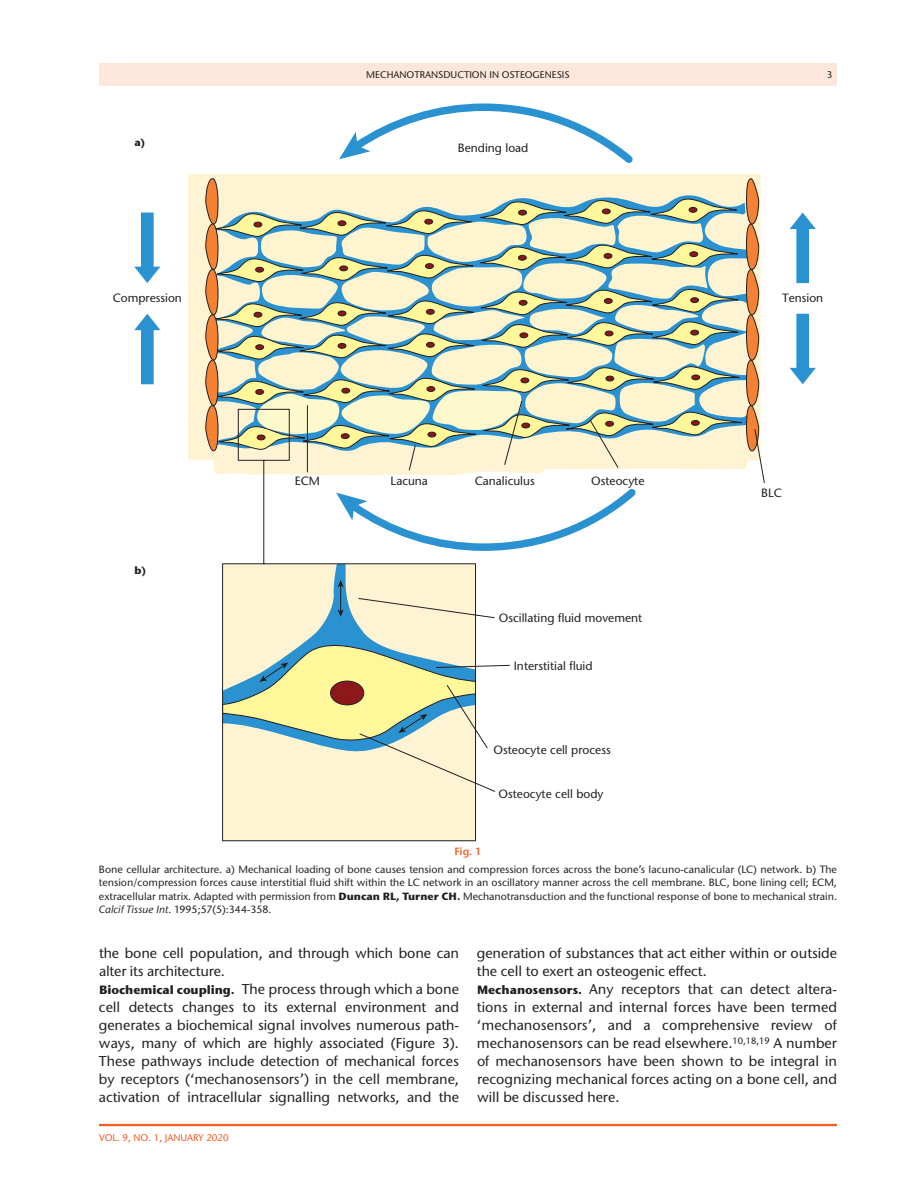
<style>
.page{position:relative;width:918px;height:1188px;background:#fff}
.page>*{position:absolute;margin:0;border:0;box-sizing:border-box;transform-origin:0 0}
.t1{font:500 14.25px/18px "Stone Sans ITC Pro";letter-spacing:-.005em;color:#231f20}
.t2{font:500 12px "Stone Sans Std";color:#231f20}
.t3{font:500 10.5px/13.5px "Stone Sans ITC Pro";color:#231f20;text-align:justify}
.t4{font:600 10.5px "Stone Sans ITC Pro";color:#f25d23}
.t5{font:700 10.5px "Stone Sans Std";color:#231f20}
.t6{font:500 9.75px "Stone Sans ITC Pro";color:#231f20}
.t7{font:500 9.75px "Stone Sans ITC Pro";color:#f25d23}
.s1{font-weight:700}
.s2{font-style:italic}
.s3{font-weight:700;font-size:12px}
</style>
<div class="page">
<div style="left:99px;top:63px;width:738px;height:23px;background:#fde7dc"></div>
<hr style="left:99px;top:1124px;width:738px;height:2px;background:#f25d23">
<svg style="left:188px;top:174px;width:573px;height:301px;background:#fdf4d6"></svg>
<svg style="left:205px;top:178px;width:554px;height:274px;background:#d1d5b8"></svg>
<svg style="left:134px;top:213px;width:26px;height:70px"></svg>
<svg style="left:134px;top:314px;width:26px;height:70px"></svg>
<svg style="left:790px;top:213px;width:26px;height:70px"></svg>
<svg style="left:790px;top:314px;width:26px;height:70px"></svg>
<svg style="left:339px;top:104px;width:294px;height:59px"></svg>
<svg style="left:222px;top:400px;width:543px;height:441px"></svg>
<p class="t5" style="left:134px;top:136px;width:12px">a)</p>
<p class="t6" style="left:366px;top:68px;width:72px">Mechan otransd</p>
<p class="t6" style="left:451px;top:68px;width:112px">uction in osteogen esis</p>
<p class="t6" style="left:827px;top:68px;width:7px">3</p>
<p class="t2" style="left:458px;top:140px;width:72px">Bending load</p>
<p class="t2" style="left:113px;top:291px;width:71px">Compression</p>
<p class="t2" style="left:782px;top:291px;width:43px">Tension</p>
<p class="t5" style="left:134px;top:564px;width:13px">b)</p>
<p class="t2" style="left:295px;top:474px;width:27px">ECM</p>
<p class="t2" style="left:391px;top:474px;width:39px">Lacuna</p>
<p class="t2" style="left:475px;top:474px;width:61px">Canaliculus</p>
<p class="t2" style="left:591px;top:474px;width:55px">Osteocyte</p>
<p class="t2" style="left:499px;top:611px;width:145px">Oscillating fluid movement</p>
<p class="t2" style="left:514px;top:658px;width:80px">Interstitial fluid</p>
<p class="t2" style="left:494px;top:743px;width:119px">Osteocyte cell process</p>
<p class="t2" style="left:499px;top:787px;width:106px">Osteocyte cell body</p>
<p class="t2" style="left:761px;top:485px;width:22px">BLC</p>
<p class="t4" style="left:454px;top:844px;width:29px">Fig. 1</p>
<p class="t3" style="left:99px;top:862px;width:740px">Bone cellular architecture. a) Mechanical loading of bone causes tension and compression forces across the bone’s lacuno-canalicular (LC) network. b) The tension/compression forces cause interstitial fluid shift within the LC network in an oscillatory manner across the cell membrane. BLC, bone lining cell; ECM, extracellular matrix. Adapted with permission from <span class="s1">Duncan RL, Turner CH.</span> Mechanotransduction and the functional response of bone to mechanical strain.<br><span class="s2">Calcif Tissue Int</span>. 1995;57(5):344-358.</p>
<p class="t1" style="left:99px;top:944px;width:362px">the bone cell population, and through which bone can alter its architecture.<br><span class="s3">Biochemical coupling.</span> The process through which a bone cell detects changes to its external environment and generates a biochemical signal involves numerous path&shy;ways, many of which are highly associated (Figure 3).<br>These pathways include detection of mechanical forces by receptors (‘mechanosensors’) in the cell membrane, activation of intracellular signalling networks, and the</p>
<p class="t1" style="left:477px;top:944px;width:362px">generation of substances that act either within or outside the cell to exert an osteogenic effect.<br><span class="s3">Mechanosensors.</span> Any receptors that can detect altera&shy;tions in external and internal forces have been termed ‘mechanosensors’, and a comprehensive review of mechanosensors can be read elsewhere.<sup>10,18,19</sup> A number of mechanosensors have been shown to be integral in recognizing mechanical forces acting on a bone cell, and will be discussed here.</p>
<p class="t7" style="left:99px;top:1132px;width:131px">vol. 9, No. 1, Jan uary 2020</p>
</div>
